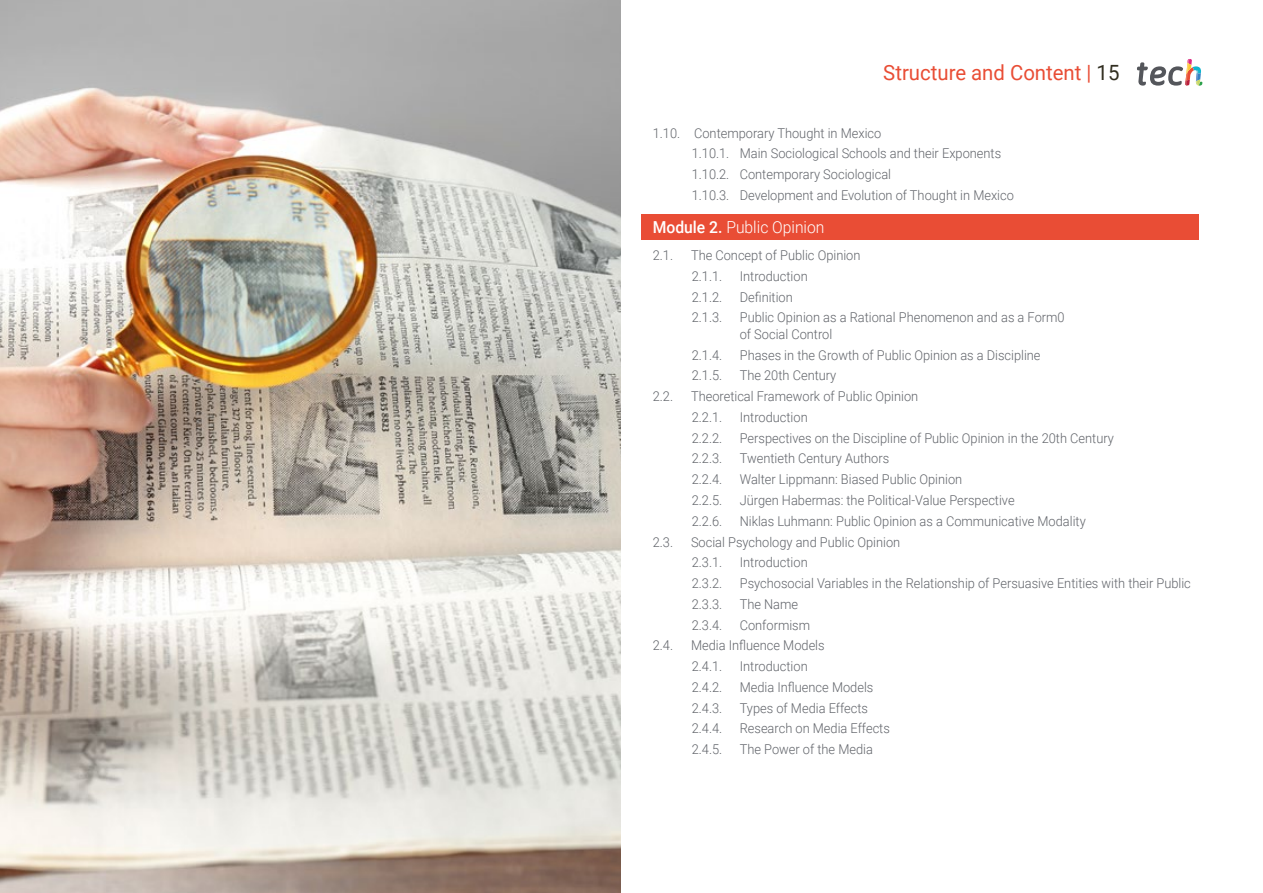
<style>
.page{position:relative;width:1263px;height:893px;background:#fff}
.page>*{position:absolute;margin:0;border:0;box-sizing:border-box;transform-origin:0 0}
.t1{font:21px "Roboto";color:#e94d35}
.t2{font:300 16.5px "Roboto";color:#fff;scale:.95 1}
.t3{font:300 13.5px/20.7px "Roboto";color:#61646a;scale:.95 1}
.s1{color:#312e20}
.s2{font-weight:500}
</style>
<div class="page">
<img style="left:0;top:0;width:621px;height:893px">
<svg style="left:1137px;top:59px;width:65px;height:27px"></svg>
<div style="left:642px;top:214px;width:557px;height:25px;background:#e94d35"></div>
<h1 class="t1" style="left:883px;top:57px;width:238px">Structure and Content | <span class="s1">15</span></h1>
<p class="t3" style="left:692px;top:122px;width:341px;text-indent:-39px">1.10. Contemporary Thought in Mexico<br>1.10.1. Main Sociological Schools and their Exponents 1.10.2. Contemporary Sociological<br>1.10.3. Development and Evolution of Thought in Mexico</p>
<p class="t2" style="left:653px;top:216px;width:182px"><span class="s2">Module 2.</span> Public Opinion</p>
<p class="t3" style="left:653px;top:245px;width:23px">2.1.</p>
<p class="t3" style="left:691px;top:245px;width:180px">The Concept of Public Opinion<br>2.1.1.</p>
<p class="t3" style="left:740px;top:265px;width:73px">Introduction</p>
<p class="t3" style="left:692px;top:286px;width:34px">2.1.2.</p>
<p class="t3" style="left:740px;top:286px;width:57px">Definition</p>
<p class="t3" style="left:692px;top:307px;width:34px">2.1.3.</p>
<p class="t3" style="left:740px;top:309px;width:343px;line-height:16.5px">Public Opinion as a Rational Phenomenon and as a Form0 of Social Control</p>
<p class="t3" style="left:692px;top:344px;width:34px">2.1.4.</p>
<p class="t3" style="left:740px;top:344px;width:318px">Phases in the Growth of Public Opinion as a Discipline</p>
<p class="t3" style="left:692px;top:365px;width:34px">2.1.5.</p>
<p class="t3" style="left:740px;top:365px;width:103px">The 20th Century</p>
<p class="t3" style="left:653px;top:386px;width:23px">2.2.</p>
<p class="t3" style="left:691px;top:386px;width:241px">Theoretical Framework of Public Opinion<br>2.2.1.</p>
<p class="t3" style="left:740px;top:406px;width:73px">Introduction</p>
<p class="t3" style="left:692px;top:427px;width:34px">2.2.2.</p>
<p class="t3" style="left:740px;top:427px;width:395px">Perspectives on the Discipline of Public Opinion in the 20th Century</p>
<p class="t3" style="left:692px;top:448px;width:34px">2.2.3.</p>
<p class="t3" style="left:740px;top:448px;width:159px">Twentieth Century Authors</p>
<p class="t3" style="left:692px;top:469px;width:34px">2.2.4.</p>
<p class="t3" style="left:740px;top:469px;width:236px">Walter Lippmann: Biased Public Opinion</p>
<p class="t3" style="left:692px;top:489px;width:34px">2.2.5.</p>
<p class="t3" style="left:740px;top:489px;width:291px">Jürgen Habermas: the Political-Value Perspective</p>
<p class="t3" style="left:692px;top:510px;width:34px">2.2.6.</p>
<p class="t3" style="left:740px;top:510px;width:366px">Niklas Luhmann: Public Opinion as a Communicative Modality</p>
<p class="t3" style="left:653px;top:531px;width:23px">2.3.</p>
<p class="t3" style="left:691px;top:531px;width:222px">Social Psychology and Public Opinion<br>2.3.1.</p>
<p class="t3" style="left:740px;top:552px;width:73px">Introduction</p>
<p class="t3" style="left:692px;top:572px;width:34px">2.3.2.</p>
<p class="t3" style="left:740px;top:572px;width:476px">Psychosocial Variables in the Relationship of Persuasive Entities with their Public</p>
<p class="t3" style="left:692px;top:593px;width:34px">2.3.3.</p>
<p class="t3" style="left:740px;top:593px;width:63px">The Name</p>
<p class="t3" style="left:692px;top:614px;width:34px">2.3.4.</p>
<p class="t3" style="left:740px;top:614px;width:76px">Conformism</p>
<p class="t3" style="left:653px;top:635px;width:23px">2.4.</p>
<p class="t3" style="left:691px;top:635px;width:142px">Media Influence Models<br>2.4.1.</p>
<p class="t3" style="left:740px;top:655px;width:73px">Introduction</p>
<p class="t3" style="left:692px;top:676px;width:34px">2.4.2.</p>
<p class="t3" style="left:740px;top:676px;width:142px">Media Influence Models</p>
<p class="t3" style="left:692px;top:697px;width:34px">2.4.3.</p>
<p class="t3" style="left:740px;top:697px;width:137px">Types of Media Effects</p>
<p class="t3" style="left:692px;top:718px;width:34px">2.4.4.</p>
<p class="t3" style="left:740px;top:718px;width:160px">Research on Media Effects</p>
<p class="t3" style="left:692px;top:738px;width:34px">2.4.5.</p>
<p class="t3" style="left:740px;top:738px;width:142px">The Power of the Media</p>
</div>
